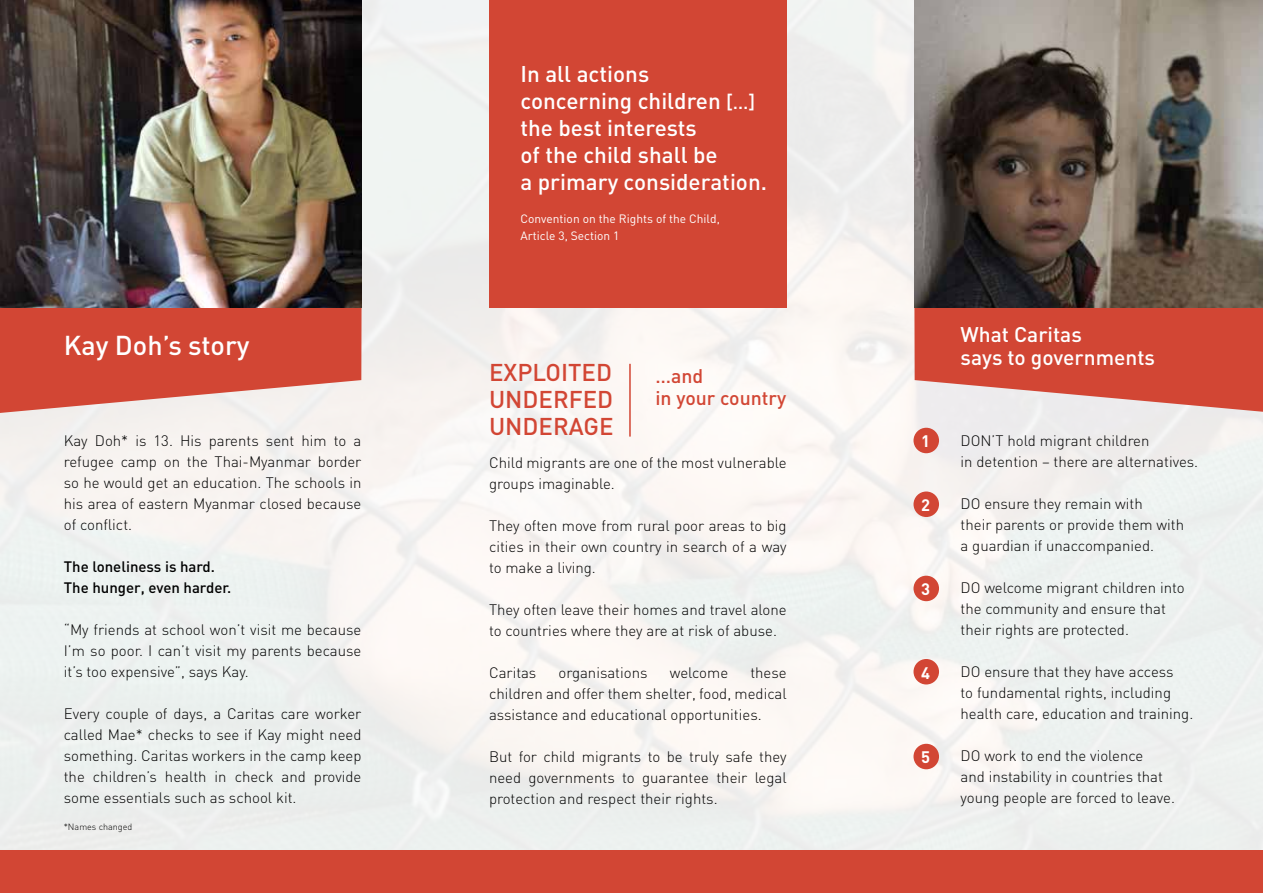
<style>
.page{position:relative;width:1263px;height:893px;background:#fff}
.page>*{position:absolute;margin:0;border:0;box-sizing:border-box;transform-origin:0 0}
.t1{font:500 27px "DIN";color:#fff}
.t2{font:500 24px/27px "DIN";color:#d24634}
.t3{font:500 22.5px/27px "DIN";color:#fff}
.t4{font:500 21px/22.5px "DIN";color:#fff}
.t5{font:500 19.5px/22.5px "DIN";color:#d24634}
.t6{font:700 16.5px "DIN";color:#fff}
.t7{font:300 15px/21px "DIN";color:#000}
.t8{font:500 15px/21px "DIN";color:#000}
.t9{font:12px/16.5px "DIN";color:#fff}
.t10{font:300 9px "DIN";color:#000}
.s1{font-size:19.5px}
</style>
<div class="page">
<img style="left:0;top:0;width:1263px;height:850px">
<svg style="left:0;top:256px;width:362px;height:157px;background:#d66051"></svg>
<svg style="left:914px;top:308px;width:349px;height:104px;background:#d65f50"></svg>
<div style="left:489px;top:0;width:298px;height:308px;background:#d24634"></div>
<div style="left:913px;top:491px;width:26px;height:26px;background:#d24634;border-radius:50%"></div>
<div style="left:913px;top:428px;width:26px;height:25px;background:#d24634;border-radius:50%"></div>
<div style="left:913px;top:576px;width:26px;height:25px;background:#d24634;border-radius:50%"></div>
<div style="left:913px;top:659px;width:26px;height:25px;background:#d24634;border-radius:50%"></div>
<div style="left:913px;top:744px;width:26px;height:25px;background:#d24634;border-radius:50%"></div>
<hr style="left:629px;top:364px;width:2px;height:73px;background:#d24634">
<img style="left:914px;top:0;width:349px;height:308px">
<div style="left:0;top:850px;width:1263px;height:43px;background:#d24634"></div>
<img style="left:0;top:0;width:361px;height:308px">
<h3 class="t3" style="left:520px;top:60px;width:248px">I n all actions<br>concerning children <span class="s1">[…] </span>the best interests<br>of the child shall be<br>a primary consideration.</h3>
<p class="t9" style="left:520px;top:210px;width:201px">Convention on the Rights of the Child,<br>Article 3, Section 1</p>
<h1 class="t1" style="left:64px;top:328px;width:187px">Kay Doh’s story</h1>
<h3 class="t4" style="left:960px;top:323px;width:196px">What Caritas<br>says to governments</h3>
<h2 class="t2" style="left:489px;top:358px;width:71px">EXPLOITED<br>UNDER</h2>
<h3 class="t5" style="left:655px;top:364px;width:132px">…and<br>in your country</h3>
<h2 class="t2" style="left:569px;top:385px;width:29px">FED</h2>
<h2 class="t2" style="left:489px;top:412px;width:17px">UNDERAGE</h2>
<p class="t7" style="left:489px;top:451px;width:299px">Child migrants are one of the most vulnerable groups imaginable.</p>
<p class="t7" style="left:489px;top:514px;width:299px;text-align:justify">They often move from rural poor areas to big cities in their own country in search of a way to make a living.</p>
<p class="t7" style="left:489px;top:598px;width:299px">They often leave their homes and travel alone to countries where they are at risk of abuse.</p>
<p class="t7" style="left:489px;top:661px;width:49px">Caritas</p>
<p class="t7" style="left:558px;top:661px;width:91px">organisations</p>
<p class="t7" style="left:670px;top:661px;width:60px">welcome</p>
<p class="t7" style="left:64px;top:430px;width:299px;text-align:justify">Kay Doh* is 13. His parents sent him to a refugee camp on the Thai-Myanmar border so he would get an education. The schools in his area of eastern Myanmar closed because of conflict.</p>
<p class="t8" style="left:64px;top:556px;width:169px">The loneliness is hard.<br>The hunger, even harder.</p>
<p class="t7" style="left:64px;top:619px;width:299px;text-align:justify">“My friends at school won’t visit me because I’m so poor. I can’t visit my parents because it’s too expensive”, says Kay.</p>
<p class="t7" style="left:64px;top:703px;width:299px;text-align:justify">Every couple of days, a Caritas care worker called Mae* checks to see if Kay might need something. Caritas workers in the camp keep the children’s health in check and provide some essentials such as school kit.</p>
<p class="t10" style="left:64px;top:821px;width:70px">*Names changed</p>
<p class="t7" style="left:960px;top:430px;width:239px">DON’T hold migrant children<br>in detention – there are alternatives.</p>
<p class="t7" style="left:960px;top:493px;width:225px">DO ensure they remain with<br>their parents or provide them with a guardian if unaccompanied.</p>
<p class="t7" style="left:960px;top:577px;width:226px">DO welcome migrant children into the community and ensure that their rights are protected.</p>
<p class="t7" style="left:960px;top:661px;width:234px">DO ensure that they have access<br>to fundamental rights, including health care, education and training.</p>
<p class="t7" style="left:960px;top:745px;width:216px">DO work to end the violence<br>and instability in countries that young people are forced to leave.</p>
<p class="t6" style="left:921px;top:431px;width:10px">1</p>
<p class="t6" style="left:921px;top:494px;width:10px">2</p>
<p class="t6" style="left:921px;top:579px;width:10px">3</p>
<p class="t6" style="left:921px;top:662px;width:10px">4</p>
<p class="t7" style="left:489px;top:661px;width:299px;text-align:justify;text-indent:261px">these children and offer them shelter, food, medical assistance and educational opportunities.</p>
<p class="t7" style="left:489px;top:745px;width:299px;text-align:justify">But for child migrants to be truly safe they need governments to guarantee their legal protection and respect their rights.</p>
<p class="t6" style="left:921px;top:747px;width:10px">5</p>
</div>
